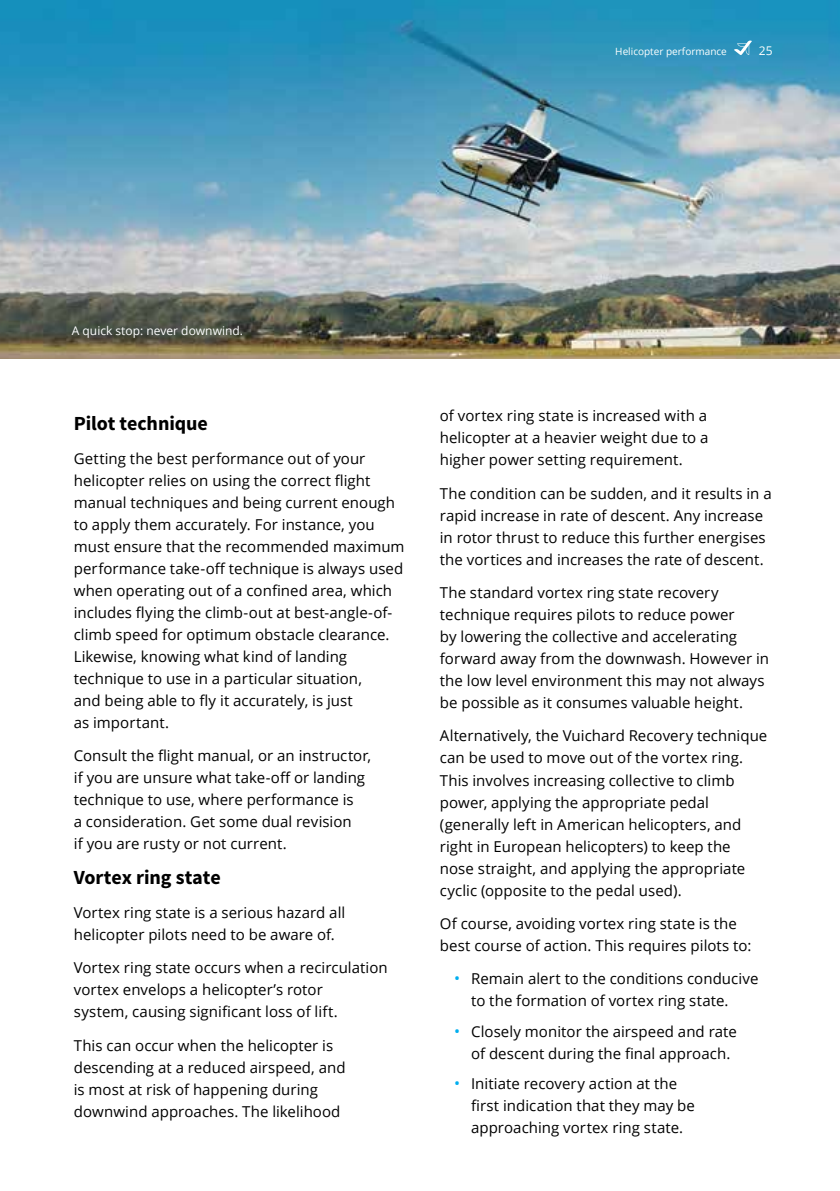
<style>
.page{position:relative;width:840px;height:1191px;background:#fff}
.page>*{position:absolute;margin:0;border:0;box-sizing:border-box;transform-origin:0 0}
.t1{font:700 20px "Source Sans Pro";letter-spacing:-.005em;color:#000}
.t2{font:15px/22px "Open Sans";letter-spacing:.005em;color:#000}
.t3{font:12px "Open Sans";color:#fff}
.t4{font:10px "Open Sans";color:#fff}
.s1{font-size:16px;color:#00aeef}
</style>
<div class="page">
<img style="left:0;top:0;width:839px;height:358px">
<svg style="left:733px;top:40px;width:18px;height:15px"></svg>
<p class="t4" style="left:615px;top:44px;width:113px">Helicopter performance</p>
<p class="t3" style="left:758px;top:42px;width:15px">25</p>
<p class="t3" style="left:72px;top:322px;width:172px">A quick stop: never downwind.</p>
<h1 class="t1" style="left:74px;top:411px;width:135px">Pilot technique</h1>
<p class="t2" style="left:74px;top:447px;width:332px">Getting the best performance out of your helicopter relies on using the correct flight manual techniques and being current enough to apply them accurately. For instance, you must ensure that the recommended maximum performance take-off technique is always used when operating out of a confined area, which includes flying the climb-out at best-angle-of&shy;climb speed for optimum obstacle clearance.<br>Likewise, knowing what kind of landing technique to use in a particular situation,<br>and being able to fly it accurately, is just<br>as important.</p>
<p class="t2" style="left:74px;top:744px;width:299px">Consult the flight manual, or an instructor, if you are unsure what take-off or landing technique to use, where performance is<br>a consideration. Get some dual revision<br>if you are rusty or not current.</p>
<h1 class="t1" style="left:74px;top:865px;width:148px">Vortex ring state</h1>
<p class="t2" style="left:74px;top:901px;width:273px">Vortex ring state is a serious hazard all helicopter pilots need to be aware of.</p>
<p class="t2" style="left:74px;top:956px;width:315px">Vortex ring state occurs when a recirculation vortex envelops a helicopter’s rotor<br>system, causing significant loss of lift.</p>
<p class="t2" style="left:74px;top:1033px;width:273px">This can occur when the helicopter is descending at a reduced airspeed, and is most at risk of happening during downwind approaches. The likelihood</p>
<p class="t2" style="left:439px;top:404px;width:270px;text-align:justify">of vortex ring state is increased with a helicopter at a heavier weight due to a higher power setting requirement.</p>
<p class="t2" style="left:439px;top:482px;width:333px">The condition can be sudden, and it results in a rapid increase in rate of descent. Any increase in rotor thrust to reduce this further energises the vortices and increases the rate of descent.</p>
<p class="t2" style="left:439px;top:581px;width:330px">The standard vortex ring state recovery technique requires pilots to reduce power<br>by lowering the collective and accelerating forward away from the downwash. However in the low level environment this may not always be possible as it consumes valuable height.</p>
<p class="t2" style="left:439px;top:724px;width:329px">Alternatively, the Vuichard Recovery technique can be used to move out of the vortex ring.<br>This involves increasing collective to climb power, applying the appropriate pedal (generally left in American helicopters, and right in European helicopters) to keep the nose straight, and applying the appropriate cyclic (opposite to the pedal used).</p>
<p class="t2" style="left:439px;top:912px;width:313px">Of course, avoiding vortex ring state is the best course of action. This requires pilots to:</p>
<p class="t2" style="left:471px;top:967px;width:289px;text-indent:-17px"><span class="s1">•</span> Remain alert to the conditions conducive to the formation of vortex ring state.</p>
<p class="t2" style="left:471px;top:1019px;width:267px;text-indent:-17px"><span class="s1">•</span> Closely monitor the airspeed and rate of descent during the final approach.</p>
<p class="t2" style="left:471px;top:1072px;width:225px;text-indent:-17px"><span class="s1">•</span> Initiate recovery action at the first indication that they may be approaching vortex ring state.</p>
</div>
